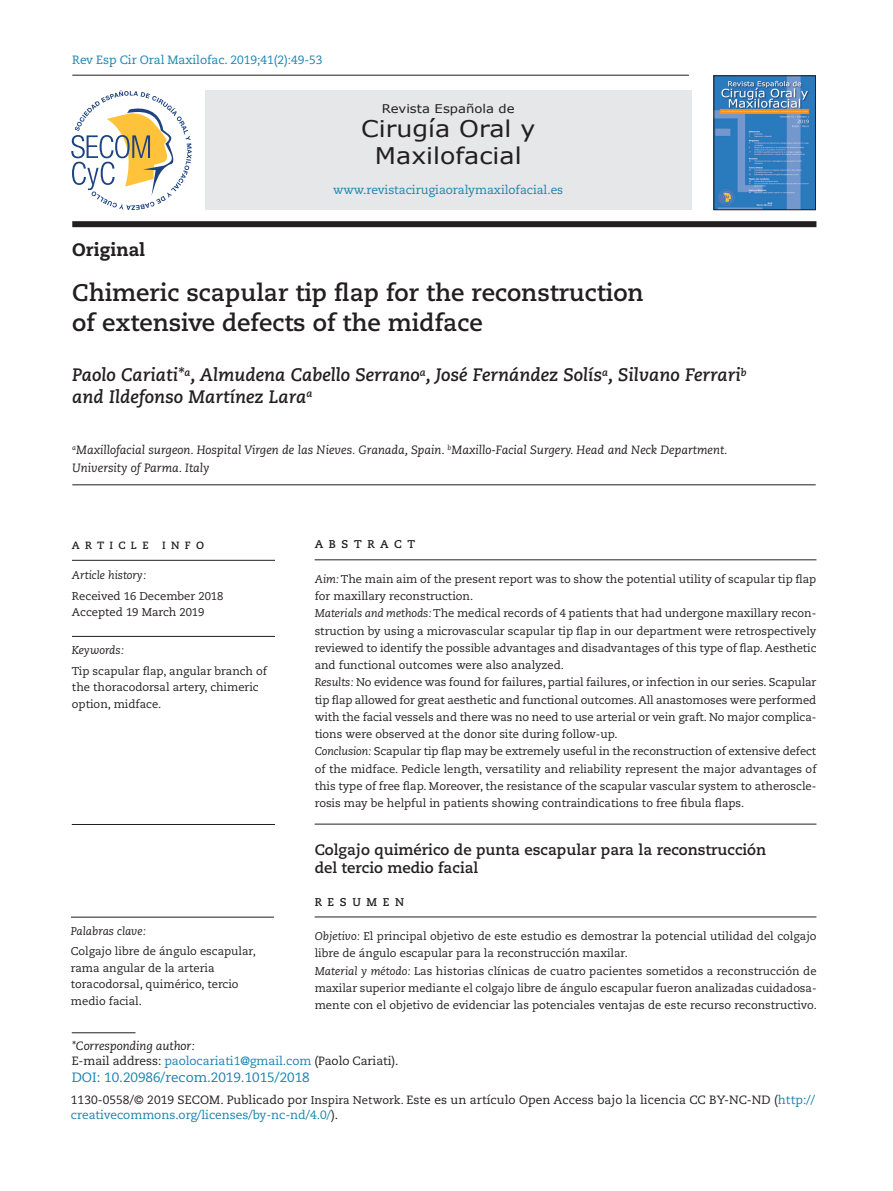
<style>
.page{position:relative;width:893px;height:1191px;background:#fff}
.page>*{position:absolute;margin:0;border:0;box-sizing:border-box;transform-origin:0 0}
.t1{font:700 24px/30px "Caecilia LT Std";color:#231f20}
.t2{font:22.95px/27px "Verdana";color:#231f20;text-align:center;scale:1.1 1}
.t3{font:italic 700 18px/21.6px "Caecilia LT Std";color:#231f20}
.t4{font:800 18px "Caecilia LT Std";color:#231f20}
.t5{font:700 15px/18px "Caecilia LT Std";color:#231f20}
.t6{font:13.5px "Caecilia LT Std";color:#1a83b0}
.t7{font:12px/15px "Caecilia LT Std";letter-spacing:-.005em;color:#231f20}
.t8{font:italic 12px/17.2px "Caecilia LT Std";color:#231f20}
.t9{font:12px "Caecilia LT Std";letter-spacing:-.005em;color:#1a83b0}
.t10{font:12px "Verdana";color:#231f20;scale:1.1 1}
.t11{font:11.25px/17.2px "Caecilia LT Std";color:#231f20}
.t12{font:italic 11.25px "Caecilia LT Std";color:#231f20}
.t13{font:700 11.25px "Caecilia LT Std";letter-spacing:.5em;color:#231f20}
.t14{font:700 10.5px "Caecilia LT Std";letter-spacing:.5em;color:#231f20}
.s1{font-style:italic}
.s2{color:#1a83b0}
.s3{font-size:11.25px}
</style>
<div class="page">
<hr style="left:72px;top:75px;width:617px;height:1px;background:#231f20">
<div style="left:72px;top:221px;width:744px;height:6px;background:#231f20"></div>
<hr style="left:72px;top:1032px;width:64px;height:1px;background:#231f20">
<hr style="left:315px;top:559px;width:501px;height:1px;background:#231f20">
<hr style="left:315px;top:823px;width:501px;height:1px;background:#231f20">
<hr style="left:72px;top:560px;width:203px;height:1px;background:#231f20">
<hr style="left:72px;top:636px;width:203px;height:1px;background:#231f20">
<hr style="left:72px;top:484px;width:744px;height:1px;background:#231f20">
<div style="left:205px;top:91px;width:486px;height:119px;background:#e6e7e9"></div>
<img style="left:716px;top:78px;width:98px;height:130px">
<div style="left:714px;top:76px;width:102px;height:134px;border:1px solid #231f20"></div>
<svg style="left:71px;top:90px;width:121px;height:120px"></svg>
<hr style="left:71px;top:916px;width:203px;height:1px;background:#231f20">
<hr style="left:315px;top:916px;width:501px;height:1px;background:#231f20">
<hr style="left:72px;top:824px;width:203px;height:1px;background:#231f20">
<p class="t9" style="left:72px;top:53px;width:252px">Rev Esp Cir Oral Maxilofac. 2019;41(2):49-53</p>
<p class="t10" style="left:382px;top:100px;width:122px">Revista Española de</p>
<h2 class="t2" style="left:361px;top:114px;width:160px">Cirugía Oral y<br>Maxilofacial</h2>
<p class="t9" style="left:333px;top:183px;width:232px">www.revistacirugiaoralymaxilofacial.es</p>
<h3 class="t4" style="left:72px;top:238px;width:74px">Original</h3>
<h1 class="t1" style="left:72px;top:278px;width:573px">Chimeric scapular tip flap for the reconstruction of extensive defects of the midface</h1>
<h3 class="t3" style="left:72px;top:365px;width:676px">Paolo Cariati*<sup>a</sup>, Almudena Cabello Serrano<sup>a</sup>, José Fernández Solís<sup>a</sup>, Silvano Ferrari<sup>b </sup>and Ildefonso Martínez Lara<sup>a</sup></h3>
<p class="t8" style="left:72px;top:442px;width:657px"><sup>a</sup>Maxillofacial surgeon. Hospital Virgen de las Nieves. Granada, Spain. <sup>b</sup>Maxillo-Facial Surgery. Head and Neck Department.<br>University of Parma. Italy</p>
<p class="t14" style="left:72px;top:539px;width:78px">ARTICLE</p>
<p class="t14" style="left:162px;top:539px;width:43px">INFO</p>
<p class="t12" style="left:72px;top:568px;width:76px">Article history:</p>
<p class="t11" style="left:72px;top:587px;width:153px;line-height:16.5px">Received 16 December 2018<br>Accepted 19 March 2019</p>
<p class="t12" style="left:72px;top:643px;width:53px">Keywords:</p>
<p class="t11" style="left:72px;top:662px;width:197px;line-height:16.5px">Tip scapular flap, angular branch of the thoracodorsal artery, chimeric option, midface.</p>
<p class="t12" style="left:71px;top:924px;width:76px">Palabras clave:</p>
<p class="t11" style="left:71px;top:943px;width:186px;line-height:16.5px">Colgajo libre de ángulo escapular, rama angular de la arteria toracodorsal, quimérico, tercio medio facial.</p>
<p class="t13" style="left:315px;top:538px;width:102px">ABSTRACT</p>
<p class="t11" style="left:315px;top:570px;width:503px"><span class="s1">Aim:</span> The main aim of the present report was to show the potential utility of scapular tip flap for maxillary reconstruction.<br><span class="s1">Materials and methods:</span> The medical records of 4 patients that had undergone maxillary recon&shy;struction by using a microvascular scapular tip flap in our department were retrospectively reviewed to identify the possible advantages and disadvantages of this type of flap. Aesthetic and functional outcomes were also analyzed.<br><span class="s1">Results:</span> No evidence was found for failures, partial failures, or infection in our series. Scapular tip flap allowed for great aesthetic and functional outcomes. All anastomoses were performed with the facial vessels and there was no need to use arterial or vein graft. No major complica&shy;tions were observed at the donor site during follow-up.<br><span class="s1">Conclusion:</span> Scapular tip flap may be extremely useful in the reconstruction of extensive defect of the midface. Pedicle length, versatility and reliability represent the major advantages of this type of free flap. Moreover, the resistance of the scapular vascular system to atheroscle&shy;rosis may be helpful in patients showing contraindications to free fibula flaps.</p>
<h3 class="t5" style="left:315px;top:840px;width:453px">Colgajo quimérico de punta escapular para la reconstrucción del tercio medio facial</h3>
<p class="t13" style="left:315px;top:895px;width:91px">RESUMEN</p>
<p class="t11" style="left:315px;top:927px;width:504px"><span class="s1">Objetivo:</span> El principal objetivo de este estudio es demostrar la potencial utilidad del colgajo libre de ángulo escapular para la reconstrucción maxilar.<br><span class="s1">Material y método:</span> Las historias clínicas de cuatro pacientes sometidos a reconstrucción de maxilar superior mediante el colgajo libre de ángulo escapular fueron analizadas cuidadosa&shy;mente con el objetivo de evidenciar las potenciales ventajas de este recurso reconstructivo.</p>
<p class="t7" style="left:72px;top:1038px;width:328px"><span class="s1">*Corresponding author:<br></span>E-mail address: <span class="s2">paolocariati1@gmail.com</span> (Paolo Cariati).</p>
<p class="t6" style="left:72px;top:1069px;width:240px">DOI: 10.20986/recom.2019.1015/2018</p>
<p class="t7" style="left:71px;top:1092px;width:746px">1130-0558/© 2019 SECOM. Publicado por <span class="s3">Inspira Network.</span> Este es un artículo Open Access bajo la licencia CC BY-NC-ND (<span class="s2">http:// creativecommons.org/licenses/by-nc-nd/4.0/</span>).</p>
</div>
